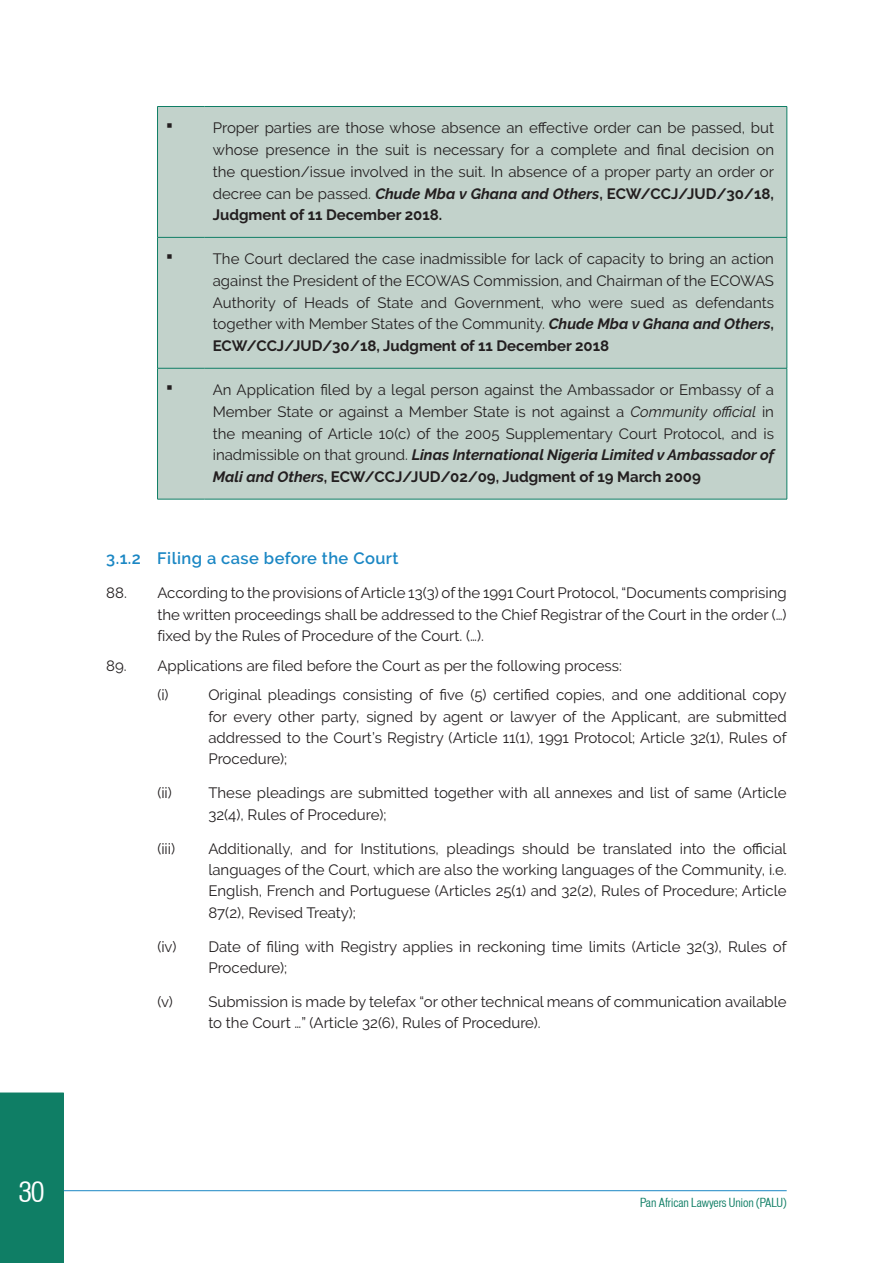
<style>
.page{position:relative;width:893px;height:1263px;background:#fff}
.page>*{position:absolute;margin:0;border:0;box-sizing:border-box;transform-origin:0 0}
.t1{font:condensed 27px "Vonnes";color:#fff}
.t2{font:600 16.5px "Raleway";letter-spacing:.025em;color:#1b87c4}
.t3{font:15px/21.8px "Raleway";color:#231f20;text-align:justify}
.t4{font:15px "Wingdings";color:#231f20}
.t5{font:condensed 12px "Vonnes";color:#0f7e65}
.s1{font-weight:700;font-style:italic}
.s2{font-weight:700}
.s3{font-style:italic}
</style>
<div class="page">
<div style="left:0;top:1092px;width:64px;height:171px;background:#0f7e65"></div>
<hr style="left:64px;top:1190px;width:723px;height:1px;background:#1b87c4">
<div style="left:158px;top:107px;width:629px;height:392px;background:#c2d2cb"></div>
<hr style="left:157px;top:237px;width:47px;height:1px;background:#0f7e65">
<hr style="left:204px;top:237px;width:583px;height:1px;background:#0f7e65">
<hr style="left:157px;top:368px;width:47px;height:1px;background:#0f7e65">
<hr style="left:204px;top:368px;width:583px;height:1px;background:#0f7e65">
<hr style="left:157px;top:499px;width:47px;height:1px;background:#0f7e65">
<hr style="left:204px;top:499px;width:583px;height:1px;background:#0f7e65">
<hr style="left:157px;top:106px;width:47px;height:1px;background:#0f7e65">
<hr style="left:157px;top:107px;width:1px;height:130px;background:#0f7e65">
<hr style="left:204px;top:106px;width:583px;height:1px;background:#0f7e65">
<hr style="left:787px;top:107px;width:1px;height:130px;background:#0f7e65">
<hr style="left:157px;top:238px;width:1px;height:130px;background:#0f7e65">
<hr style="left:787px;top:238px;width:1px;height:130px;background:#0f7e65">
<hr style="left:157px;top:368px;width:1px;height:131px;background:#0f7e65">
<hr style="left:787px;top:368px;width:1px;height:131px;background:#0f7e65">
<h1 class="t1" style="left:19px;top:1176px;width:27px">30</h1>
<p class="t4" style="left:166px;top:117px;width:8px">▪</p>
<p class="t3" style="left:213px;top:117px;width:563px">Proper parties are those whose absence an effective order can be passed, but whose presence in the suit is necessary for a complete and final decision on the question/issue involved in the suit. In absence of a proper party an order or decree can be passed. <span class="s1">Chude Mba v Ghana and Others</span><span class="s2">, ECW/CCJ/JUD/30/18, Judgment of 11 December 2018.</span></p>
<p class="t4" style="left:166px;top:248px;width:8px">▪</p>
<p class="t3" style="left:213px;top:248px;width:563px">The Court declared the case inadmissible for lack of capacity to bring an action against the President of the ECOWAS Commission, and Chairman of the ECOWAS Authority of Heads of State and Government, who were sued as defendants together with Member States of the Community. <span class="s1">Chude Mba v Ghana and Others</span><span class="s2">, ECW/CCJ/JUD/30/18, Judgment of 11 December 2018</span></p>
<p class="t4" style="left:166px;top:379px;width:8px">▪</p>
<p class="t3" style="left:213px;top:379px;width:563px">An Application filed by a legal person against the Ambassador or Embassy of a Member State or against a Member State is not against a <span class="s3">Community official</span> in the meaning of Article 10(c) of the 2005 Supplementary Court Protocol, and is inadmissible on that ground. <span class="s1">Linas International Nigeria Limited v Ambassador of Mali and Others</span><span class="s2">, ECW/CCJ/JUD/02/09, Judgment of 19 March 2009</span></p>
<p class="t2" style="left:106px;top:549px;width:294px">3.1.2 Filing a case before the Court</p>
<p class="t3" style="left:157px;top:582px;width:631px;line-height:21.3px;text-indent:-51px">88. According to the provisions of Article 13(3) of the 1991 Court Protocol, “Documents comprising the written proceedings shall be addressed to the Chief Registrar of the Court in the order (…) fixed by the Rules of Procedure of the Court. (…).</p>
<p class="t3" style="left:157px;top:650px;width:466px;line-height:29.8px;text-indent:-51px">89. Applications are filed before the Court as per the following process: (i)</p>
<p class="t3" style="left:208px;top:684px;width:580px;line-height:21.3px">Original pleadings consisting of five (5) certified copies, and one additional copy for every other party, signed by agent or lawyer of the Applicant, are submitted addressed to the Court’s Registry (Article 11(1), 1991 Protocol; Article 32(1), Rules of Procedure);</p>
<p class="t3" style="left:157px;top:782px;width:16px">(ii)</p>
<p class="t3" style="left:208px;top:782px;width:580px;line-height:21.3px">These pleadings are submitted together with all annexes and list of same (Article<br>32(4), Rules of Procedure);</p>
<p class="t3" style="left:157px;top:837px;width:19px">(iii)</p>
<p class="t3" style="left:208px;top:838px;width:580px;line-height:21.3px">Additionally, and for Institutions, pleadings should be translated into the official languages of the Court, which are also the working languages of the Community, i.e.<br>English, French and Portuguese (Articles 25(1) and 32(2), Rules of Procedure; Article 87(2), Revised Treaty);</p>
<p class="t3" style="left:157px;top:935px;width:21px">(iv)</p>
<p class="t3" style="left:208px;top:936px;width:580px;line-height:21.3px">Date of filing with Registry applies in reckoning time limits (Article 32(3), Rules of<br>Procedure);</p>
<p class="t3" style="left:208px;top:991px;width:580px;line-height:21.3px;text-indent:-51px">(v) Submission is made by telefax “or other technical means of communication available to the Court …” (Article 32(6), Rules of Procedure).</p>
<p class="t5" style="left:640px;top:1196px;width:148px">Pan African Lawyers Union (PALU)</p>
</div>
